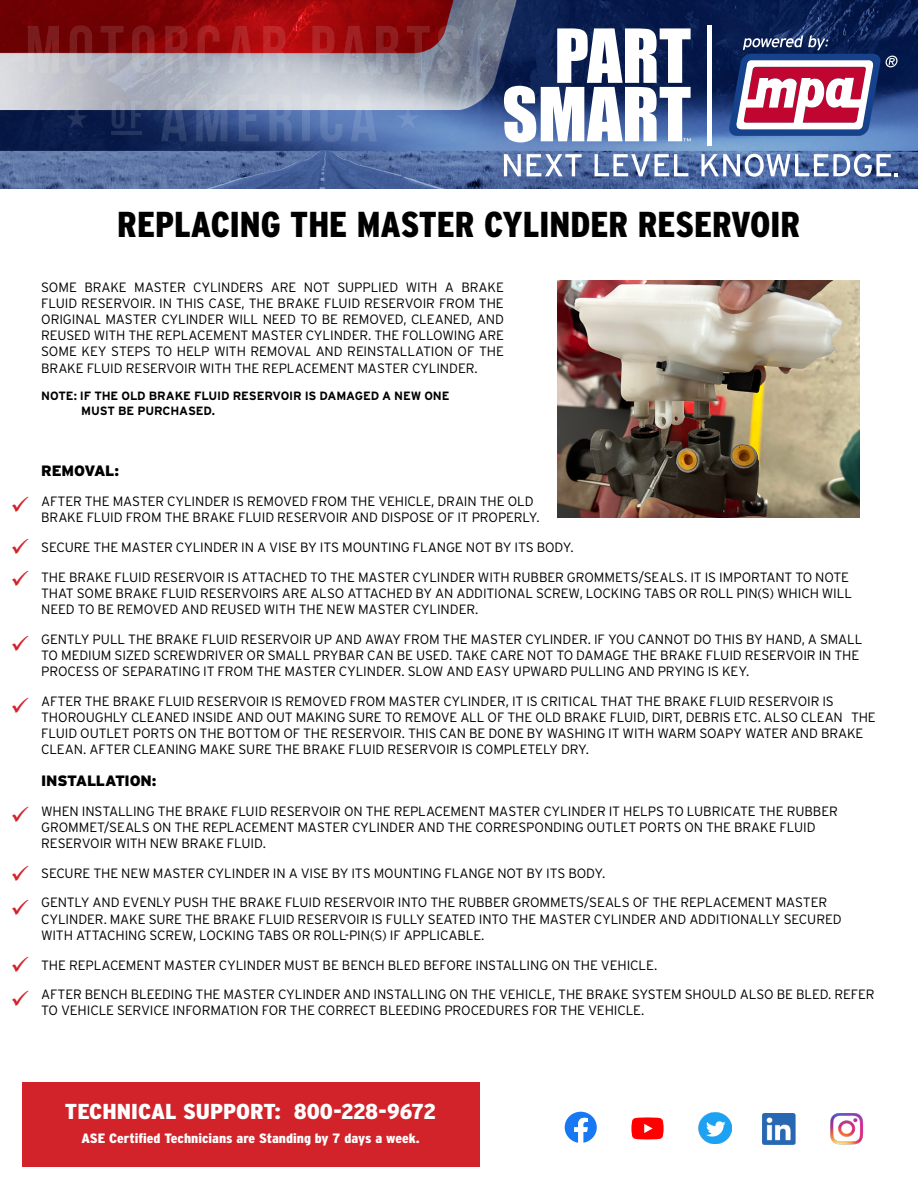
<style>
.page{position:relative;width:918px;height:1188px;background:#fff}
.page>*{position:absolute;margin:0;border:0;box-sizing:border-box;transform-origin:0 0}
.t1{font:900 36px "Interstate Condensed";color:#000}
.t2{font:900 21.6px "Interstate Condensed";color:#fff;scale:1.14 1}
.t3{font:900 15px "Interstate";letter-spacing:-.02em;color:#000}
.t4{font:300 13.5px/16.2px "Interstate";letter-spacing:-.01em;color:#000}
.t5{font:900 13.5px "Interstate Condensed";color:#fff;scale:1.12 1}
.t6{font:700 12px/14.4px "Interstate";letter-spacing:-.01em;color:#000}
</style>
<div class="page">
<div style="left:22px;top:1082px;width:458px;height:85px;background:#d2232a"></div>
<svg style="left:565px;top:1112px;width:32px;height:31px"></svg>
<img style="left:831px;top:1113px;width:33px;height:31px">
<img style="left:698px;top:1112px;width:33px;height:32px">
<img style="left:763px;top:1113px;width:33px;height:31px">
<svg style="left:631px;top:1117px;width:33px;height:22px"></svg>
<img style="left:0;top:0;width:918px;height:189px">
<svg style="left:728px;top:35px;width:170px;height:101px"></svg>
<div style="left:707px;top:25px;width:5px;height:121px;background:#fff"></div>
<svg style="left:504px;top:28px;width:187px;height:114px"></svg>
<svg style="left:458px;top:154px;width:440px;height:24px"></svg>
<svg style="left:28px;top:26px;width:31px;height:47px"></svg>
<svg style="left:70px;top:25px;width:22px;height:48px"></svg>
<svg style="left:101px;top:26px;width:23px;height:47px"></svg>
<svg style="left:132px;top:25px;width:23px;height:48px"></svg>
<svg style="left:165px;top:26px;width:23px;height:47px"></svg>
<svg style="left:197px;top:25px;width:23px;height:48px"></svg>
<svg style="left:228px;top:26px;width:26px;height:47px"></svg>
<svg style="left:263px;top:26px;width:23px;height:47px"></svg>
<svg style="left:312px;top:26px;width:22px;height:47px"></svg>
<svg style="left:341px;top:26px;width:26px;height:47px"></svg>
<svg style="left:376px;top:26px;width:23px;height:47px"></svg>
<svg style="left:407px;top:26px;width:23px;height:47px"></svg>
<svg style="left:438px;top:25px;width:22px;height:48px"></svg>
<svg style="left:112px;top:100px;width:13px;height:28px"></svg>
<svg style="left:131px;top:101px;width:11px;height:27px"></svg>
<svg style="left:161px;top:94px;width:26px;height:47px"></svg>
<svg style="left:196px;top:94px;width:31px;height:47px"></svg>
<svg style="left:239px;top:94px;width:20px;height:47px"></svg>
<svg style="left:269px;top:94px;width:23px;height:47px"></svg>
<svg style="left:302px;top:94px;width:8px;height:47px"></svg>
<svg style="left:320px;top:94px;width:22px;height:48px"></svg>
<svg style="left:351px;top:94px;width:26px;height:47px"></svg>
<hr style="left:111px;top:132px;width:30px;height:3px;background:#fff">
<svg style="left:397px;top:108px;width:22px;height:20px"></svg>
<svg style="left:66px;top:108px;width:22px;height:20px"></svg>
<img style="left:557px;top:281px;width:302px;height:237px">
<h1 class="t1" style="left:117px;top:205px;width:685px">REPLACING THE MASTER CYLINDER RESERVOIR</h1>
<p class="t4" style="left:41px;top:279px;width:464px;text-align:justify">SOME BRAKE MASTER CYLINDERS ARE NOT SUPPLIED WITH A BRAKE FLUID RESERVOIR. IN THIS CASE, THE BRAKE FLUID RESERVOIR FROM THE ORIGINAL MASTER CYLINDER WILL NEED TO BE REMOVED, CLEANED, AND REUSED WITH THE REPLACEMENT MASTER CYLINDER. THE FOLLOWING ARE SOME KEY STEPS TO HELP WITH REMOVAL AND REINSTALLATION OF THE BRAKE FLUID RESERVOIR WITH THE REPLACEMENT MASTER CYLINDER.</p>
<p class="t6" style="left:81px;top:389px;width:370px;text-indent:-40px">NOTE: IF THE OLD BRAKE FLUID RESERVOIR IS DAMAGED A NEW ONE<br>MUST BE PURCHASED.</p>
<p class="t3" style="left:41px;top:463px;width:79px">REMOVAL:</p>
<p class="t4" style="left:41px;top:493px;width:500px">AFTER THE MASTER CYLINDER IS REMOVED FROM THE VEHICLE, DRAIN THE OLD<br>BRAKE FLUID FROM THE BRAKE FLUID RESERVOIR AND DISPOSE OF IT PROPERLY.</p>
<p class="t4" style="left:41px;top:539px;width:534px">SECURE THE MASTER CYLINDER IN A VISE BY ITS MOUNTING FLANGE NOT BY ITS BODY.</p>
<p class="t4" style="left:41px;top:569px;width:812px">THE BRAKE FLUID RESERVOIR IS ATTACHED TO THE MASTER CYLINDER WITH RUBBER GROMMETS/SEALS. IT IS IMPORTANT TO NOTE<br>THAT SOME BRAKE FLUID RESERVOIRS ARE ALSO ATTACHED BY AN ADDITIONAL SCREW, LOCKING TABS OR ROLL PIN(S) WHICH WILL<br>NEED TO BE REMOVED AND REUSED WITH THE NEW MASTER CYLINDER.</p>
<p class="t4" style="left:41px;top:631px;width:823px">GENTLY PULL THE BRAKE FLUID RESERVOIR UP AND AWAY FROM THE MASTER CYLINDER. IF YOU CANNOT DO THIS BY HAND, A SMALL<br>TO MEDIUM SIZED SCREWDRIVER OR SMALL PRYBAR CAN BE USED. TAKE CARE NOT TO DAMAGE THE BRAKE FLUID RESERVOIR IN THE<br>PROCESS OF SEPARATING IT FROM THE MASTER CYLINDER. SLOW AND EASY UPWARD PULLING AND PRYING IS KEY.</p>
<p class="t4" style="left:41px;top:693px;width:836px">AFTER THE BRAKE FLUID RESERVOIR IS REMOVED FROM MASTER CYLINDER, IT IS CRITICAL THAT THE BRAKE FLUID RESERVOIR IS THOROUGHLY CLEANED INSIDE AND OUT MAKING SURE TO REMOVE ALL OF THE OLD BRAKE FLUID, DIRT, DEBRIS ETC. ALSO CLEAN THE FLUID OUTLET PORTS ON THE BOTTOM OF THE RESERVOIR. THIS CAN BE DONE BY WASHING IT WITH WARM SOAPY WATER AND BRAKE CLEAN. AFTER CLEANING MAKE SURE THE BRAKE FLUID RESERVOIR IS COMPLETELY DRY.</p>
<p class="t3" style="left:41px;top:772px;width:117px">INSTALLATION:</p>
<p class="t4" style="left:41px;top:803px;width:798px">WHEN INSTALLING THE BRAKE FLUID RESERVOIR ON THE REPLACEMENT MASTER CYLINDER IT HELPS TO LUBRICATE THE RUBBER<br>GROMMET/SEALS ON THE REPLACEMENT MASTER CYLINDER AND THE CORRESPONDING OUTLET PORTS ON THE BRAKE FLUID<br>RESERVOIR WITH NEW BRAKE FLUID.</p>
<p class="t4" style="left:41px;top:865px;width:566px">SECURE THE NEW MASTER CYLINDER IN A VISE BY ITS MOUNTING FLANGE NOT BY ITS BODY.</p>
<p class="t4" style="left:41px;top:895px;width:802px">GENTLY AND EVENLY PUSH THE BRAKE FLUID RESERVOIR INTO THE RUBBER GROMMETS/SEALS OF THE REPLACEMENT MASTER<br>CYLINDER. MAKE SURE THE BRAKE FLUID RESERVOIR IS FULLY SEATED INTO THE MASTER CYLINDER AND ADDITIONALLY SECURED<br>WITH ATTACHING SCREW, LOCKING TABS OR ROLL-PIN(S) IF APPLICABLE.</p>
<p class="t4" style="left:41px;top:950px;width:835px;line-height:29.7px">THE REPLACEMENT MASTER CYLINDER MUST BE BENCH BLED BEFORE INSTALLING ON THE VEHICLE.<br>AFTER BENCH BLEEDING THE MASTER CYLINDER AND INSTALLING ON THE VEHICLE, THE BRAKE SYSTEM SHOULD ALSO BE BLED. REFER</p>
<p class="t4" style="left:41px;top:1003px;width:605px">TO VEHICLE SERVICE INFORMATION FOR THE CORRECT BLEEDING PROCEDURES FOR THE VEHICLE.</p>
<h2 class="t2" style="left:65px;top:1100px;width:327px">TECHNICAL SUPPORT: 800-228-9672</h2>
<p class="t5" style="left:81px;top:1131px;width:304px">ASE Certified Technicians are Standing by 7 days a week.</p>
</div>
